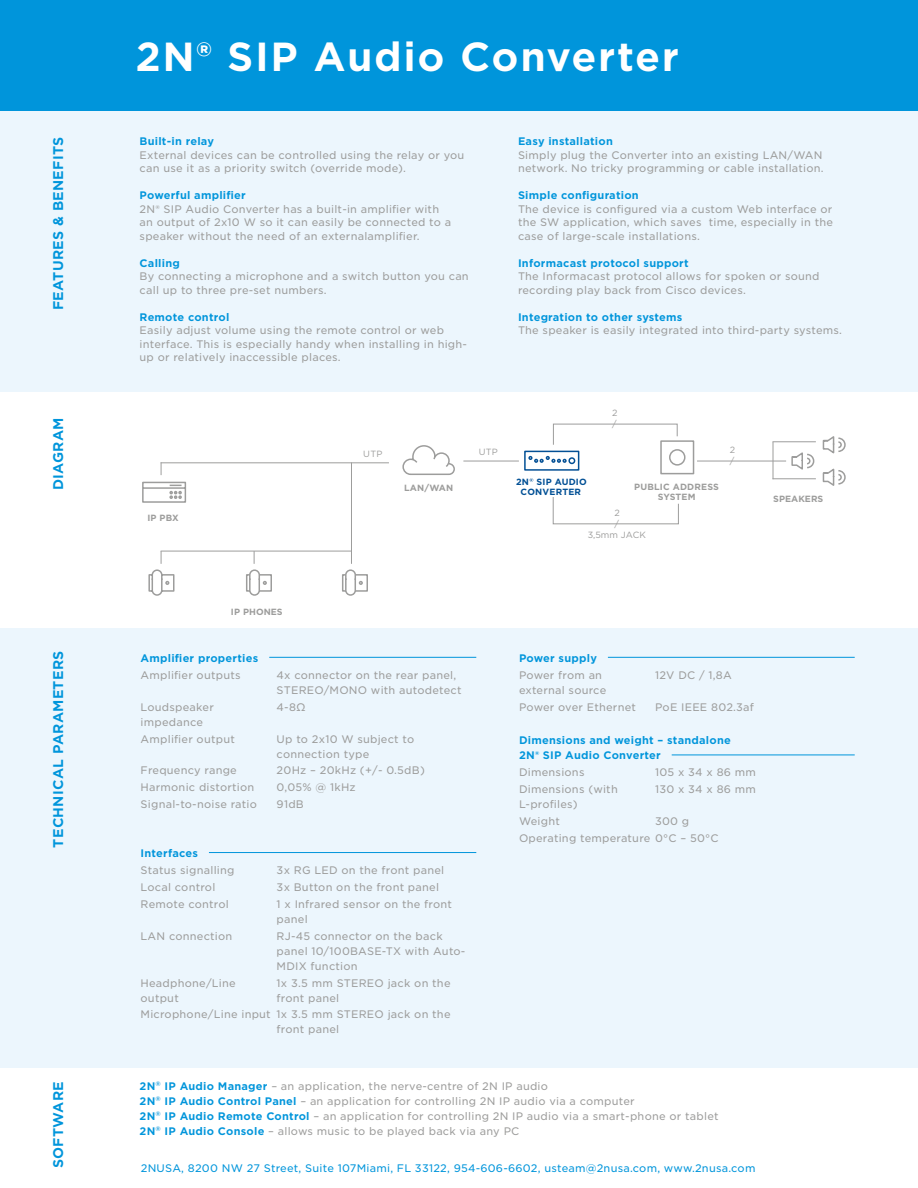
<style>
.page{position:relative;width:918px;height:1188px;background:#fff}
.page>*{position:absolute;margin:0;border:0;box-sizing:border-box;transform-origin:0 0}
.t1{font:700 39px "Gotham S Sm";letter-spacing:.04em;color:#fff}
.t2{font:700 13.5px "Gotham S Sm";letter-spacing:.02em;color:#0095db}
.t3{font:10.5px/15px "Gotham S Sm";letter-spacing:.02em;color:#9d9d9c}
.t4{font:700 10.5px/15px "Gotham S Sm";letter-spacing:.02em;color:#0095db}
.t5{font:10.5px "Gotham S Sm";letter-spacing:.02em;color:#0095db}
.t6{font:700 9px/10.8px "Gotham";letter-spacing:.015em;color:#9d9d9c;text-align:center}
.t7{font:9px/10.8px "Gotham";color:#9d9d9c}
.t8{font:700 9px/9.8px "Gotham";letter-spacing:.02em;color:#025095;text-align:center}
.s1{font-weight:700;color:#0095db}
</style>
<div class="page">
<div style="left:0;top:0;width:918px;height:111px;background:#0095db"></div>
<div style="left:0;top:628px;width:918px;height:440px;background:#ecf6fd"></div>
<hr style="left:269px;top:657px;width:207px;height:1px;background:#0095db">
<hr style="left:209px;top:852px;width:267px;height:1px;background:#0095db">
<hr style="left:608px;top:657px;width:247px;height:1px;background:#0095db">
<hr style="left:672px;top:755px;width:183px;height:1px;background:#0095db">
<div style="left:0;top:111px;width:918px;height:281px;background:#ecf6fd"></div>
<svg style="left:552px;top:497px;width:127px;height:28px"></svg>
<hr style="left:463px;top:461px;width:56px;height:1px;background:#9d9d9c">
<hr style="left:697px;top:461px;width:89px;height:1px;background:#9d9d9c">
<hr style="left:773px;top:441px;width:43px;height:1px;background:#9d9d9c">
<hr style="left:773px;top:478px;width:43px;height:1px;background:#9d9d9c">
<svg style="left:822px;top:436px;width:24px;height:18px"></svg>
<svg style="left:822px;top:468px;width:24px;height:18px"></svg>
<svg style="left:791px;top:452px;width:24px;height:18px"></svg>
<hr style="left:773px;top:442px;width:1px;height:37px;background:#9d9d9c">
<hr style="left:351px;top:463px;width:1px;height:89px;background:#9d9d9c">
<svg style="left:161px;top:463px;width:1px;height:12px"></svg>
<hr style="left:161px;top:462px;width:228px;height:1px;background:#9d9d9c">
<svg style="left:246px;top:552px;width:26px;height:44px"></svg>
<svg style="left:342px;top:552px;width:26px;height:44px"></svg>
<svg style="left:148px;top:551px;width:27px;height:45px"></svg>
<hr style="left:161px;top:551px;width:191px;height:1px;background:#9d9d9c">
<svg style="left:402px;top:445px;width:53px;height:30px"></svg>
<svg style="left:524px;top:423px;width:171px;height:59px"></svg>
<svg style="left:142px;top:481px;width:45px;height:22px"></svg>
<p class="t2" style="left:49px;top:310px;width:175px;rotate:-90deg">FEATURES &amp; BENEFITS</p>
<p class="t2" style="left:49px;top:490px;width:74px;rotate:-90deg">DIAGRAM</p>
<p class="t2" style="left:49px;top:848px;width:198px;rotate:-90deg">TECHNICAL PARAMETERS</p>
<p class="t2" style="left:49px;top:1168px;width:89px;rotate:-90deg">SOFTWARE</p>
<h1 class="t1" style="left:135px;top:30px;width:545px">2N® SIP Audio Converter</h1>
<p class="t4" style="left:140px;top:134px;width:76px">Built-in relay</p>
<p class="t3" style="left:140px;top:148px;width:326px;line-height:13.5px">External devices can be controlled using the relay or you can use it as a priority switch (override mode).</p>
<p class="t4" style="left:140px;top:188px;width:108px">Powerful amplifier</p>
<p class="t3" style="left:140px;top:202px;width:313px;line-height:13.5px">2N® SIP Audio Converter has a built-in amplifier with an output of 2x10 W so it can easily be connected to a speaker without the need of an externalamplifier.</p>
<p class="t4" style="left:140px;top:255px;width:42px">Calling</p>
<p class="t3" style="left:140px;top:269px;width:331px;line-height:13.5px">By connecting a microphone and a switch button you can call up to three pre-set numbers.</p>
<p class="t4" style="left:140px;top:309px;width:91px">Remote control</p>
<p class="t3" style="left:140px;top:323px;width:329px;line-height:13.5px">Easily adjust volume using the remote control or web interface. This is especially handy when installing in high&shy;up or relatively inaccessible places.</p>
<p class="t4" style="left:518px;top:134px;width:96px">Easy installation</p>
<p class="t3" style="left:518px;top:148px;width:307px;line-height:13.5px">Simply plug the Converter into an existing LAN/WAN network. No tricky programming or cable installation.</p>
<p class="t4" style="left:518px;top:188px;width:122px">Simple configuration</p>
<p class="t3" style="left:518px;top:202px;width:317px;line-height:13.5px;text-align:justify">The device is configured via a custom Web interface or the SW application, which saves time, especially in the case of large-scale installations.</p>
<p class="t4" style="left:518px;top:255px;width:172px">Informacast protocol support</p>
<p class="t3" style="left:518px;top:269px;width:303px;line-height:13.5px">The Informacast protocol allows for spoken or sound recording play back from Cisco devices.</p>
<p class="t4" style="left:518px;top:309px;width:166px">Integration to other systems</p>
<p class="t3" style="left:518px;top:323px;width:326px">The speaker is easily integrated into third-party systems.</p>
<p class="t7" style="left:612px;top:407px;width:7px">2 /</p>
<p class="t7" style="left:363px;top:448px;width:21px">UTP</p>
<p class="t7" style="left:479px;top:446px;width:21px">UTP</p>
<p class="t7" style="left:730px;top:444px;width:7px">2 /</p>
<p class="t6" style="left:404px;top:483px;width:51px">LAN/WAN</p>
<p class="t8" style="left:516px;top:477px;width:72px">2N SIP AUDIO<br>CONVERTER</p>
<p class="t6" style="left:634px;top:481px;width:86px">PUBLIC ADDRESS<br>SYSTEM</p>
<p class="t6" style="left:773px;top:494px;width:52px">SPEAKERS</p>
<p class="t6" style="left:147px;top:513px;width:33px">IP PBX</p>
<p class="t7" style="left:615px;top:508px;width:7px">2 /</p>
<p class="t7" style="left:588px;top:529px;width:60px">3,5mm JACK</p>
<p class="t6" style="left:231px;top:606px;width:53px">IP PHONES</p>
<p class="t4" style="left:141px;top:650px;width:119px">Amplifier properties</p>
<p class="t3" style="left:141px;top:667px;width:102px">Amplifier outputs</p>
<p class="t3" style="left:277px;top:667px;width:186px">4x connector on the rear panel,<br>STEREO/MONO with autodetect</p>
<p class="t3" style="left:141px;top:699px;width:75px">Loudspeaker impedance</p>
<p class="t3" style="left:277px;top:699px;width:31px">4-8Ω</p>
<p class="t3" style="left:141px;top:731px;width:96px">Amplifier output</p>
<p class="t3" style="left:277px;top:731px;width:139px">Up to 2x10 W subject to connection type</p>
<p class="t3" style="left:141px;top:763px;width:98px">Frequency range</p>
<p class="t3" style="left:277px;top:763px;width:150px">20Hz – 20kHz (+/- 0.5dB)</p>
<p class="t3" style="left:141px;top:780px;width:115px">Harmonic distortion</p>
<p class="t3" style="left:277px;top:780px;width:81px">0,05% @ 1kHz</p>
<p class="t3" style="left:141px;top:797px;width:118px">Signal-to-noise ratio</p>
<p class="t3" style="left:277px;top:797px;width:29px">91dB</p>
<p class="t4" style="left:141px;top:846px;width:59px">Interfaces</p>
<p class="t3" style="left:141px;top:862px;width:95px">Status signalling</p>
<p class="t3" style="left:277px;top:862px;width:169px">3x RG LED on the front panel</p>
<p class="t3" style="left:141px;top:879px;width:76px">Local control</p>
<p class="t3" style="left:277px;top:879px;width:164px">3x Button on the front panel</p>
<p class="t3" style="left:141px;top:896px;width:90px">Remote control</p>
<p class="t3" style="left:277px;top:896px;width:177px">1 x Infrared sensor on the front panel</p>
<p class="t3" style="left:141px;top:928px;width:93px">LAN connection</p>
<p class="t3" style="left:277px;top:928px;width:190px">RJ-45 connector on the back panel 10/100BASE-TX with Auto-<br>MDIX function</p>
<p class="t3" style="left:141px;top:975px;width:97px">Headphone/Line output</p>
<p class="t3" style="left:277px;top:975px;width:175px">1x 3.5 mm STEREO jack on the front panel</p>
<p class="t3" style="left:277px;top:1007px;width:175px;text-indent:-136px">Microphone/Line input 1x 3.5 mm STEREO jack on the front panel</p>
<p class="t4" style="left:519px;top:650px;width:79px">Power supply</p>
<p class="t3" style="left:519px;top:667px;width:89px">Power from an external source</p>
<p class="t3" style="left:655px;top:667px;width:78px">12V DC / 1,8A</p>
<p class="t3" style="left:519px;top:699px;width:118px">Power over Ethernet</p>
<p class="t3" style="left:655px;top:699px;width:100px">PoE IEEE 802.3af</p>
<p class="t4" style="left:519px;top:733px;width:213px">Dimensions and weight – standalone<br>2N® SIP Audio Converter</p>
<p class="t3" style="left:519px;top:765px;width:67px">Dimensions</p>
<p class="t3" style="left:655px;top:765px;width:102px">105 x 34 x 86 mm</p>
<p class="t3" style="left:519px;top:782px;width:100px">Dimensions (with<br>L-profiles)</p>
<p class="t3" style="left:655px;top:782px;width:102px">130 x 34 x 86 mm</p>
<p class="t3" style="left:519px;top:814px;width:42px">Weight</p>
<p class="t3" style="left:519px;top:813px;width:201px;line-height:17px;text-indent:136px">300 g<br>Operating temperature 0°C – 50°C</p>
<p class="t3" style="left:140px;top:1078px;width:581px"><span class="s1">2N</span><sup>®</sup> <span class="s1">IP Audio Manager</span> – an application, the nerve-centre of 2N IP audio<br><span class="s1">2N</span><sup>®</sup> <span class="s1">IP Audio Control Panel</span> – an application for controlling 2N IP audio via a computer<br><span class="s1">2N</span><sup>®</sup> <span class="s1">IP Audio Remote Control</span> – an application for controlling 2N IP audio via a smart-phone or tablet <span class="s1">2N</span><sup>®</sup> <span class="s1">IP Audio Console</span> – allows music to be played back via any PC</p>
<p class="t5" style="left:141px;top:1162px;width:616px">2NUSA, 8200 NW 27 Street, Suite 107Miami, FL 33122, 954-606-6602, usteam@2nusa.com, www.2nusa.com</p>
</div>
